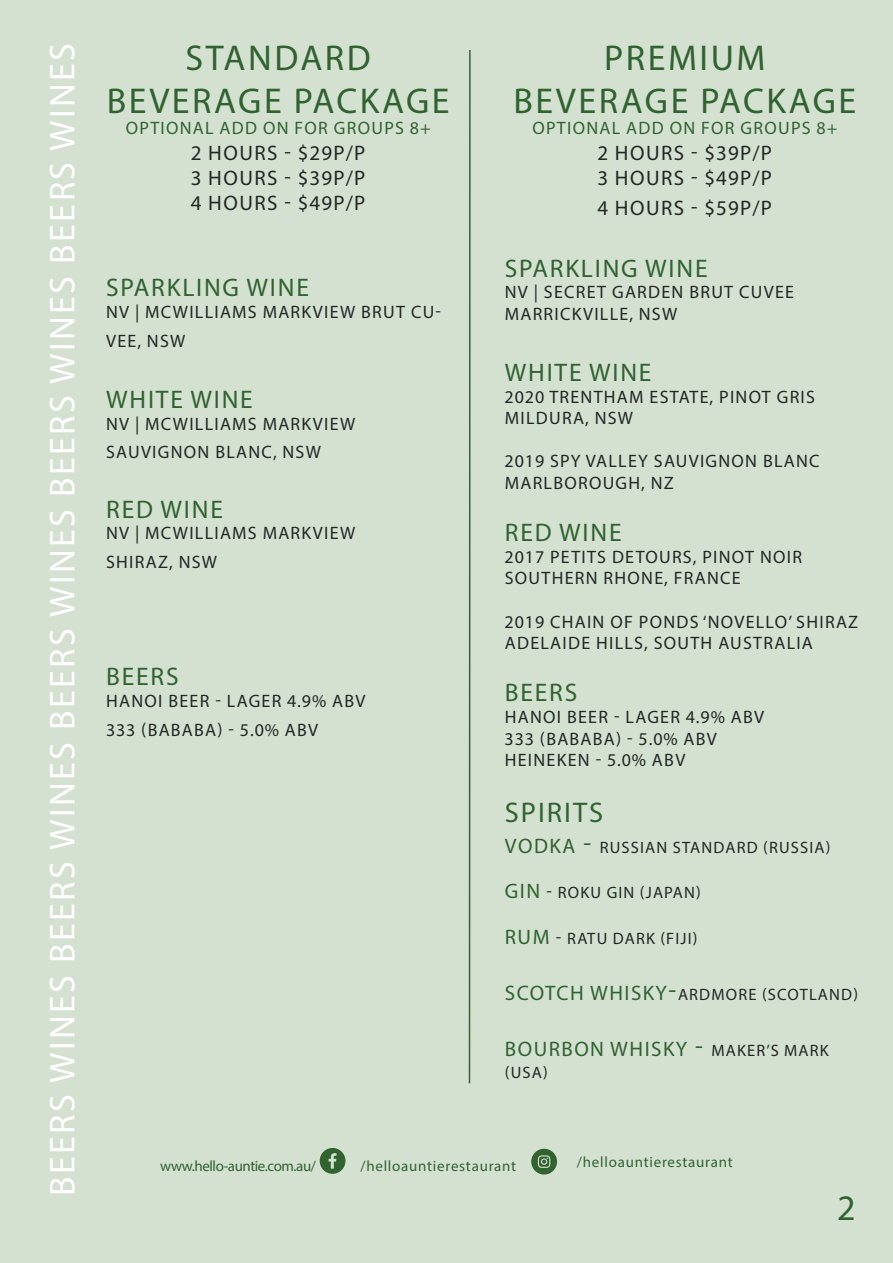
<style>
.page{position:relative;width:893px;height:1263px;background:#d4e1d1}
.page>*{position:absolute;margin:0;border:0;box-sizing:border-box;transform-origin:0 0}
.t1{font:36px "Myriad Pro";letter-spacing:.07em;color:#fff}
.t2{font:36px/43.2px "Myriad Pro";letter-spacing:.07em;color:#306330;text-align:center}
.t3{font:28.5px "Myriad Pro";letter-spacing:.07em;color:#306330}
.t4{font:25.5px "Myriad Pro";letter-spacing:.07em;color:#306330}
.t5{font:21px "Myriad Pro";letter-spacing:.07em;color:#232726}
.t6{font:21px "Myriad Pro";letter-spacing:.07em;color:#306330}
.t7{font:18px/21.6px "Myriad Pro";letter-spacing:.07em;color:#232726}
.t8{font:18px "Myriad Pro";letter-spacing:.07em;color:#306330}
.t9{font:16.5px "Myriad Pro";letter-spacing:.07em;color:#232726}
.t10{font:15px "Myriad Pro";letter-spacing:.05em;color:#306330}
.t11{font:15px "Myriad Pro";letter-spacing:-.03em;color:#306330}
.s1{font-size:21px;color:#306330}
.s2{font-size:25.5px;color:#306330}
.s3{font-size:18px}
.s4{font-size:25.5px}
.s5{font-size:16.5px;color:#232726}
</style>
<div class="page">
<svg style="left:320px;top:1148px;width:25px;height:26px"></svg>
<svg style="left:531px;top:1149px;width:26px;height:25px"></svg>
<hr style="left:469px;top:50px;width:2px;height:1033px;background:#316432">
<p class="t1" style="left:40px;top:1196px;width:1155px;rotate:-90deg">BEERS WINES BEERS WINES BEERS WINES BEERS WINES BEERS WINES</p>
<p class="t2" style="left:107px;top:35px;width:344px">STANDARD<br>BEVERAGE PACKAGE</p>
<p class="t8" style="left:126px;top:117px;width:306px">OPTIONAL ADD ON FOR GROUPS 8+</p>
<p class="t5" style="left:191px;top:140px;width:176px">2 HOURS - $29P/P</p>
<p class="t5" style="left:191px;top:165px;width:176px">3 HOURS - $39P/P</p>
<p class="t5" style="left:191px;top:190px;width:176px">4 HOURS - $49P/P</p>
<p class="t4" style="left:106px;top:272px;width:204px">SPARKLING WINE</p>
<p class="t7" style="left:106px;top:297px;width:336px;line-height:28.8px">NV | MCWILLIAMS MARKVIEW BRUT CU-<br>VEE, NSW</p>
<p class="t4" style="left:106px;top:384px;width:148px">WHITE WINE</p>
<p class="t7" style="left:106px;top:412px;width:251px">NV | MCWILLIAMS MARKVIEW</p>
<p class="t7" style="left:106px;top:441px;width:216px">SAUVIGNON BLANC, NSW</p>
<p class="t4" style="left:106px;top:493px;width:118px">RED WINE</p>
<p class="t7" style="left:106px;top:522px;width:251px">NV | MCWILLIAMS MARKVIEW</p>
<p class="t7" style="left:106px;top:551px;width:113px">SHIRAZ, NSW</p>
<p class="t4" style="left:106px;top:661px;width:74px">BEERS</p>
<p class="t7" style="left:106px;top:690px;width:261px">HANOI BEER - LAGER 4.9% ABV</p>
<p class="t7" style="left:106px;top:718px;width:214px">333 (BABABA) - 5.0% ABV</p>
<p class="t2" style="left:604px;top:35px;width:163px">PREMIUM</p>
<p class="t2" style="left:513px;top:78px;width:344px">BEVERAGE PACKAGE</p>
<p class="t8" style="left:532px;top:117px;width:306px">OPTIONAL ADD ON FOR GROUPS 8+</p>
<p class="t5" style="left:597px;top:140px;width:176px">2 HOURS - $39P/P</p>
<p class="t5" style="left:597px;top:165px;width:176px">3 HOURS - $49P/P</p>
<p class="t5" style="left:597px;top:195px;width:176px">4 HOURS - $59P/P</p>
<p class="t4" style="left:505px;top:252px;width:204px">SPARKLING WINE</p>
<p class="t7" style="left:505px;top:281px;width:291px">NV | SECRET GARDEN BRUT CUVEE<br>MARRICKVILLE, NSW</p>
<p class="t4" style="left:505px;top:357px;width:148px">WHITE WINE</p>
<p class="t7" style="left:505px;top:385px;width:312px">2020 TRENTHAM ESTATE, PINOT GRIS</p>
<p class="t7" style="left:505px;top:407px;width:130px">MILDURA, NSW</p>
<p class="t7" style="left:505px;top:450px;width:316px">2019 SPY VALLEY SAUVIGNON BLANC</p>
<p class="t7" style="left:505px;top:472px;width:171px">MARLBOROUGH, NZ</p>
<p class="t4" style="left:505px;top:517px;width:118px">RED WINE</p>
<p class="t7" style="left:505px;top:546px;width:299px">2017 PETITS DETOURS, PINOT NOIR<br>SOUTHERN RHONE, FRANCE</p>
<p class="t7" style="left:505px;top:610px;width:355px">2019 CHAIN OF PONDS ‘NOVELLO’ SHIRAZ</p>
<p class="t7" style="left:505px;top:632px;width:310px">ADELAIDE HILLS, SOUTH AUSTRALIA</p>
<p class="t4" style="left:505px;top:677px;width:74px">BEERS</p>
<p class="t7" style="left:505px;top:706px;width:261px">HANOI BEER - LAGER 4.9% ABV</p>
<p class="t7" style="left:505px;top:727px;width:214px">333 (BABABA) - 5.0% ABV</p>
<p class="t7" style="left:505px;top:749px;width:182px">HEINEKEN - 5.0% ABV</p>
<p class="t3" style="left:505px;top:795px;width:100px">SPIRITS</p>
<p class="t9" style="left:505px;top:837px;width:327px"><span class="s1">VODKA</span> <span class="s2">-</span> RUSSIAN STANDARD (RUSSIA)</p>
<p class="t9" style="left:505px;top:882px;width:197px"><span class="s1">GIN</span> <span class="s3">-</span> ROKU GIN (JAPAN)</p>
<p class="t9" style="left:505px;top:929px;width:194px"><span class="s1">RUM</span> <span class="s3">-</span> RATU DARK (FIJI)</p>
<p class="t9" style="left:505px;top:984px;width:355px"><span class="s1">SCOTCH WHISKY</span><span class="s2">-</span>ARDMORE (SCOTLAND)</p>
<p class="t6" style="left:505px;top:1036px;width:325px">BOURBON WHISKY <span class="s4">-</span> <span class="s5">MAKER’S MARK</span></p>
<p class="t9" style="left:505px;top:1062px;width:44px">(USA)</p>
<p class="t11" style="left:160px;top:1156px;width:157px">www.hello-auntie.com.au/</p>
<p class="t10" style="left:360px;top:1156px;width:157px">/helloauntierestaurant</p>
<p class="t10" style="left:577px;top:1153px;width:157px">/helloauntierestaurant</p>
<p class="t2" style="left:837px;top:1186px;width:20px">2</p>
</div>
